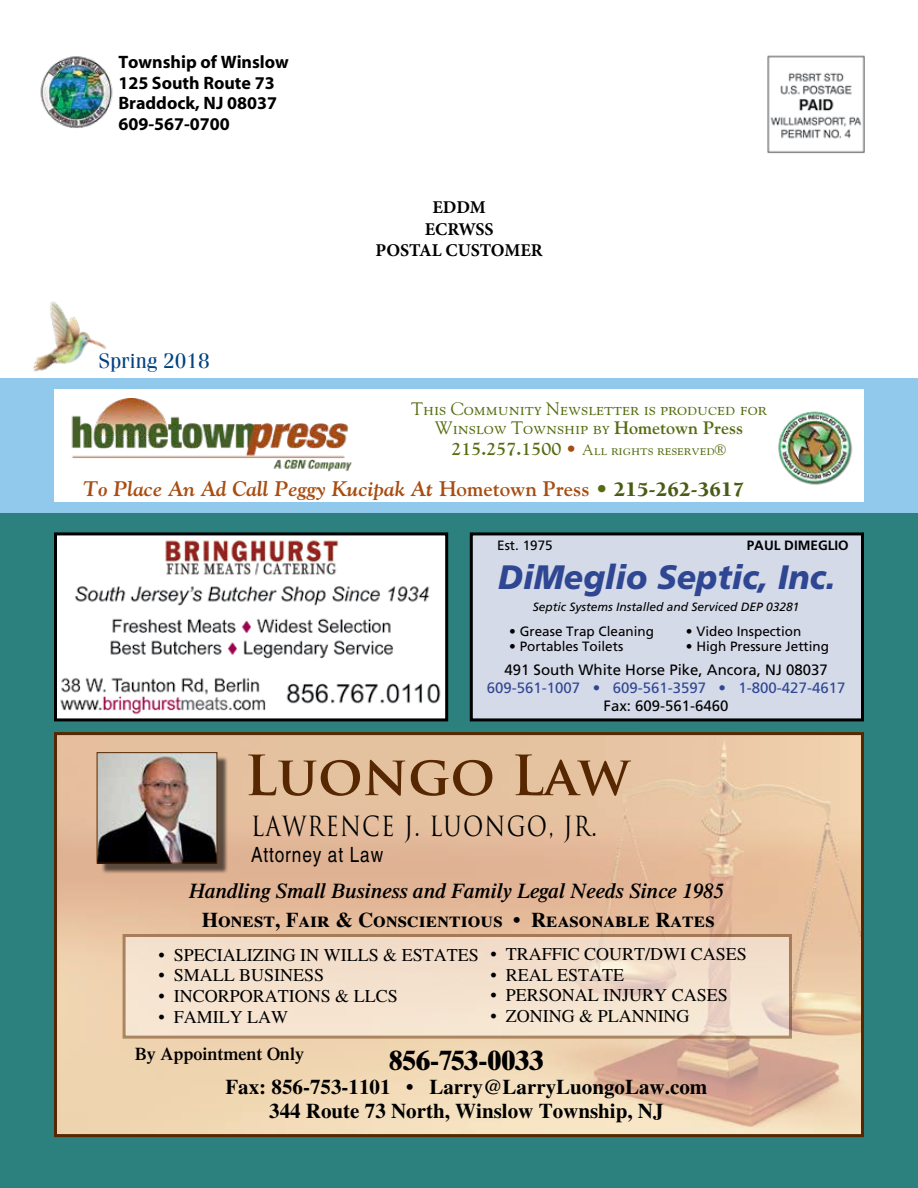
<style>
.page{position:relative;width:918px;height:1188px;background:#fff}
.page>*{position:absolute;margin:0;border:0;box-sizing:border-box;transform-origin:0 0}
.t1{font:700 54px "Trajan Pro";color:#562700}
.t2{font:italic 900 33.9px "Frutiger";color:#2f4792;scale:.94 1}
.t3{font:27px "Trajan";letter-spacing:.05em;color:#000;scale:.82 1}
.t4{font:800 27px "Times";color:#000}
.t5{font:700 21px/24.2px "Times";color:#000;text-align:center}
.t6{font:italic 700 21px "Goudy";color:#a84d10}
.t7{font:italic 600 21px "Times";color:#000}
.t8{font:21px "Times Bold SC";color:#000}
.t9{font:21px "Helvetica";letter-spacing:.05em;color:#000;scale:.82 1}
.t10{font:21px "Fenice";color:#004280}
.t11{font:18px "Times";color:#000}
.t12{font:18px/19.5px "Goudy SC";color:#566c11;text-align:center}
.t13{font:700 18px/20.4px "Myriad";color:#000}
.t14{font:700 18px/21.6px "Minion Pro";color:#000;text-align:center}
.t15{font:600 18px "Times";color:#000}
.t16{font:15px "Frutiger";color:#000}
.t17{font:15px "Frutiger";color:#2f4792}
.t18{font:15px "Goudy SC";color:#566c11}
.t19{font:13.5px "Frutiger";color:#000}
.t20{font:700 13.5px "Frutiger";color:#000}
.t21{font:italic 12px "Frutiger";color:#000}
.s1{font-family:"Goudy";font-weight:700}
.s2{font-family:"Goudy";font-weight:700;font-size:18px}
.s3{font-size:18px;color:#a84d10}
.s4{font-style:normal}
.s5{font-family:"Goudy SC";font-weight:400;font-style:normal;color:#566c11}
.s6{font-family:"Berkeley";font-weight:900;font-style:normal;color:#495b14}
</style>
<div class="page">
<div style="left:0;top:500px;width:918px;height:688px;background:#2c807e"></div>
<div style="left:0;top:378px;width:918px;height:135px;background:#91c9ed"></div>
<div style="left:54px;top:389px;width:810px;height:113px;background:#fff"></div>
<img style="left:71px;top:398px;width:281px;height:74px">
<img style="left:40px;top:56px;width:73px;height:72px">
<img style="left:767px;top:55px;width:98px;height:99px">
<img style="left:778px;top:411px;width:75px;height:74px">
<img style="left:33px;top:301px;width:83px;height:103px">
<img style="left:58px;top:536px;width:386px;height:181px">
<div style="left:54px;top:532px;width:394px;height:189px;border:3px solid #000"></div>
<img style="left:58px;top:736px;width:802px;height:397px">
<div style="left:54px;top:732px;width:810px;height:405px;border:3px solid #562700"></div>
<div style="left:101px;top:756px;width:127px;height:119px;background:#000;opacity:.59"></div>
<img style="left:99px;top:754px;width:116px;height:107px">
<div style="left:97px;top:752px;width:120px;height:111px;border:1px solid #562700"></div>
<svg style="left:123px;top:934px;width:669px;height:105px;background:#eedac6"></svg>
<div style="left:471px;top:534px;width:391px;height:186px;background:#d5dae9"></div>
<div style="left:470px;top:532px;width:394px;height:189px;border:3px solid #000"></div>
<p class="t13" style="left:118px;top:53px;width:172px">Township of Winslow<br>125 South Route 73<br>Braddock, NJ 08037<br>609-567-0700</p>
<p class="t10" style="left:98px;top:348px;width:113px">Spring 2018</p>
<p class="t14" style="left:376px;top:196px;width:169px">EDDM<br>ECRWSS<br>POSTAL CUSTOMER</p>
<p class="t12" style="left:411px;top:399px;width:357px">This Community Newsletter is produced for<br>Winslow Township by <span class="s1">Hometown Press</span></p>
<p class="t18" style="left:451px;top:441px;width:276px"><span class="s2">215.257.1500</span> <span class="s3">•</span> All rights reserved®</p>
<p class="t6" style="left:83px;top:475px;width:663px">To Place An Ad Call Peggy Kucipak At <span class="s4">Hometown Press</span> <span class="s5">•</span> <span class="s6">215-262-3617</span></p>
<p class="t19" style="left:497px;top:538px;width:57px">Est. 1975</p>
<p class="t20" style="left:747px;top:538px;width:104px">PAUL DIMEGLIO</p>
<h2 class="t2" style="left:498px;top:557px;width:360px">DiMeglio Septic, Inc.</h2>
<p class="t21" style="left:533px;top:600px;width:268px">Septic Systems Installed and Serviced DEP 03281</p>
<p class="t19" style="left:509px;top:623px;width:146px">• Grease Trap Cleaning</p>
<p class="t19" style="left:509px;top:638px;width:116px">• Portables Toilets</p>
<p class="t19" style="left:686px;top:623px;width:117px">• Video Inspection</p>
<p class="t19" style="left:686px;top:638px;width:145px">• High Pressure Jetting</p>
<p class="t16" style="left:504px;top:661px;width:325px">491 South White Horse Pike, Ancora, NJ 08037</p>
<p class="t17" style="left:487px;top:679px;width:360px">609-561-1007 • 609-561-3597 • 1-800-427-4617</p>
<p class="t16" style="left:604px;top:697px;width:127px">Fax: 609-561-6460</p>
<h1 class="t1" style="left:244px;top:742px;width:387px">Luongo Law</h1>
<h3 class="t3" style="left:251px;top:810px;width:423px">LAWRENCE J. LUONGO, JR.</h3>
<p class="t9" style="left:251px;top:842px;width:162px">Attorney at Law</p>
<p class="t7" style="left:189px;top:878px;width:537px">Handling Small Business and Family Legal Needs Since 1985</p>
<p class="t8" style="left:202px;top:907px;width:515px">Honest, Fair &amp; Conscientious • Reasonable Rates</p>
<p class="t11" style="left:158px;top:944px;width:322px">• SPECIALIZING IN WILLS &amp; ESTATES</p>
<p class="t11" style="left:158px;top:965px;width:167px">• SMALL BUSINESS</p>
<p class="t11" style="left:158px;top:986px;width:241px">• INCORPORATIONS &amp; LLCS</p>
<p class="t11" style="left:158px;top:1007px;width:131px">• FAMILY LAW</p>
<p class="t11" style="left:490px;top:944px;width:258px">• TRAFFIC COURT/DWI CASES</p>
<p class="t11" style="left:490px;top:965px;width:135px">• REAL ESTATE</p>
<p class="t11" style="left:490px;top:985px;width:239px">• PERSONAL INJURY CASES</p>
<p class="t11" style="left:490px;top:1006px;width:201px">• ZONING &amp; PLANNING</p>
<p class="t15" style="left:135px;top:1043px;width:171px">By Appointment Only</p>
<h3 class="t4" style="left:389px;top:1043px;width:156px">856-753-0033</h3>
<p class="t5" style="left:225px;top:1074px;width:483px">Fax: 856-753-1101 • Larry@LarryLuongoLaw.com<br>344 Route 73 North, Winslow Township, NJ</p>
</div>
